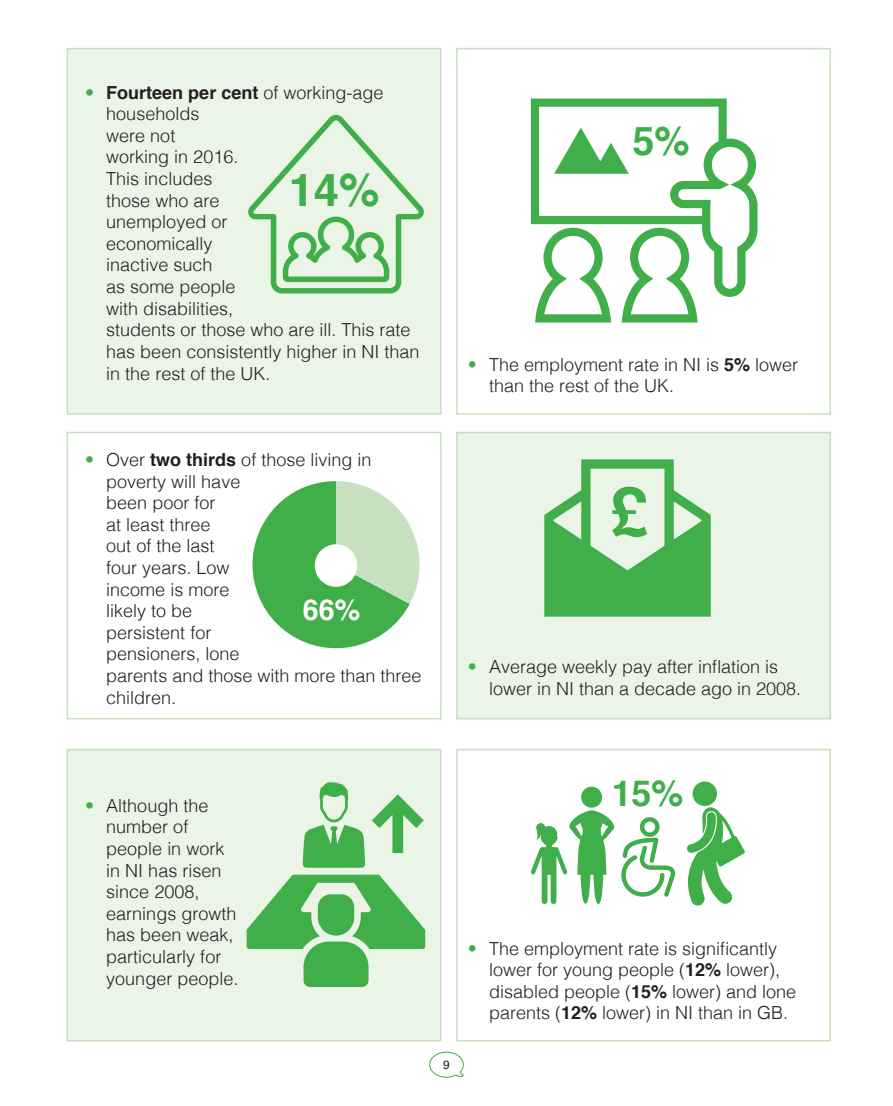
<style>
.page{position:relative;width:893px;height:1106px;background:#fff}
.page>*{position:absolute;margin:0;border:0;box-sizing:border-box;transform-origin:0 0}
.t1{font:700 68.55px "Helvetica";color:#40ae49}
.t2{font:700 45.45px "Helvetica";color:#40ae49}
.t3{font:700 39.6px "Helvetica";color:#40ae49}
.t4{font:700 35.85px "Helvetica";color:#40ae49}
.t5{font:700 28.65px "Helvetica";color:#fff}
.t6{font:300 18px/21.6px "Helvetica";color:#231f20}
.t7{font:12px "Helvetica";color:#231f20}
.s1{color:#40ae49}
.s2{font-weight:700}
</style>
<div class="page">
<svg style="left:429px;top:1051px;width:35px;height:27px"></svg>
<div style="left:456px;top:432px;width:375px;height:287px;background:#eaf4e7;border:2px solid #c7e0bf"></div>
<div style="left:67px;top:48px;width:375px;height:367px;background:#eaf4e7;border:2px solid #c7e0bf"></div>
<div style="left:67px;top:749px;width:375px;height:292px;background:#eaf4e7;border:2px solid #c7e0bf"></div>
<svg style="left:248px;top:114px;width:176px;height:179px"></svg>
<svg style="left:303px;top:781px;width:62px;height:86px"></svg>
<svg style="left:247px;top:874px;width:178px;height:113px"></svg>
<svg style="left:252px;top:481px;width:167px;height:168px"></svg>
<div style="left:315px;top:544px;width:42px;height:43px;background:#fff;border-radius:50%"></div>
<svg style="left:535px;top:297px;width:76px;height:25px"></svg>
<svg style="left:622px;top:297px;width:76px;height:25px"></svg>
<svg style="left:531px;top:99px;width:227px;height:198px"></svg>
<svg style="left:554px;top:127px;width:75px;height:47px"></svg>
<svg style="left:544px;top:459px;width:167px;height:157px"></svg>
<div style="left:581px;top:786px;width:21px;height:21px;background:#40ae49;border-radius:50%"></div>
<svg style="left:531px;top:810px;width:83px;height:94px"></svg>
<svg style="left:621px;top:817px;width:55px;height:79px"></svg>
<svg style="left:687px;top:781px;width:58px;height:124px"></svg>
<div style="left:67px;top:432px;width:375px;height:287px;border:2px solid #c7e0bf"></div>
<div style="left:456px;top:48px;width:375px;height:367px;border:2px solid #c7e0bf"></div>
<div style="left:456px;top:749px;width:375px;height:292px;border:2px solid #c7e0bf"></div>
<svg style="left:372px;top:794px;width:52px;height:59px"></svg>
<p class="t6" style="left:106px;top:80px;width:315px;text-indent:-21px"><span class="s1">•</span> <span class="s2">Fourteen per cent</span> of working-age households<br>were not<br>working in 2016.<br>This includes<br>those who are<br>unemployed or<br>economically<br>inactive such<br>as some people<br>with disabilities,<br>students or those who are ill. This rate has been consistently higher in NI than in the rest of the UK.</p>
<p class="t2" style="left:289px;top:153px;width:92px">14%</p>
<p class="t6" style="left:106px;top:447px;width:317px;text-indent:-21px"><span class="s1">•</span> Over <span class="s2">two thirds</span> of those living in poverty will have<br>been poor for<br>at least three<br>out of the last<br>four years. Low<br>income is more<br>likely to be<br>persistent for<br>pensioners, lone<br>parents and those with more than three children.</p>
<p class="t5" style="left:303px;top:586px;width:59px">66%</p>
<p class="t3" style="left:632px;top:109px;width:59px">5%</p>
<p class="t6" style="left:489px;top:352px;width:311px;text-indent:-21px"><span class="s1">•</span> The employment rate in NI is <span class="s2">5%</span> lower than the rest of the UK.</p>
<p class="t1" style="left:610px;top:456px;width:40px">£</p>
<p class="t6" style="left:489px;top:655px;width:314px;text-indent:-21px"><span class="s1">•</span> Average weekly pay after inflation is lower in NI than a decade ago in 2008.</p>
<p class="t6" style="left:106px;top:793px;width:134px;text-indent:-21px"><span class="s1">•</span> Although the number of people in work in NI has risen since 2008, earnings growth has been weak, particularly for younger people.</p>
<p class="t4" style="left:612px;top:764px;width:73px">15%</p>
<p class="t7" style="left:443px;top:1055px;width:8px">9</p>
<p class="t6" style="left:489px;top:936px;width:309px;text-indent:-21px"><span class="s1">•</span> The employment rate is significantly lower for young people (<span class="s2">12%</span> lower), disabled people (<span class="s2">15%</span> lower) and lone parents (<span class="s2">12%</span> lower) in NI than in GB.</p>
</div>
